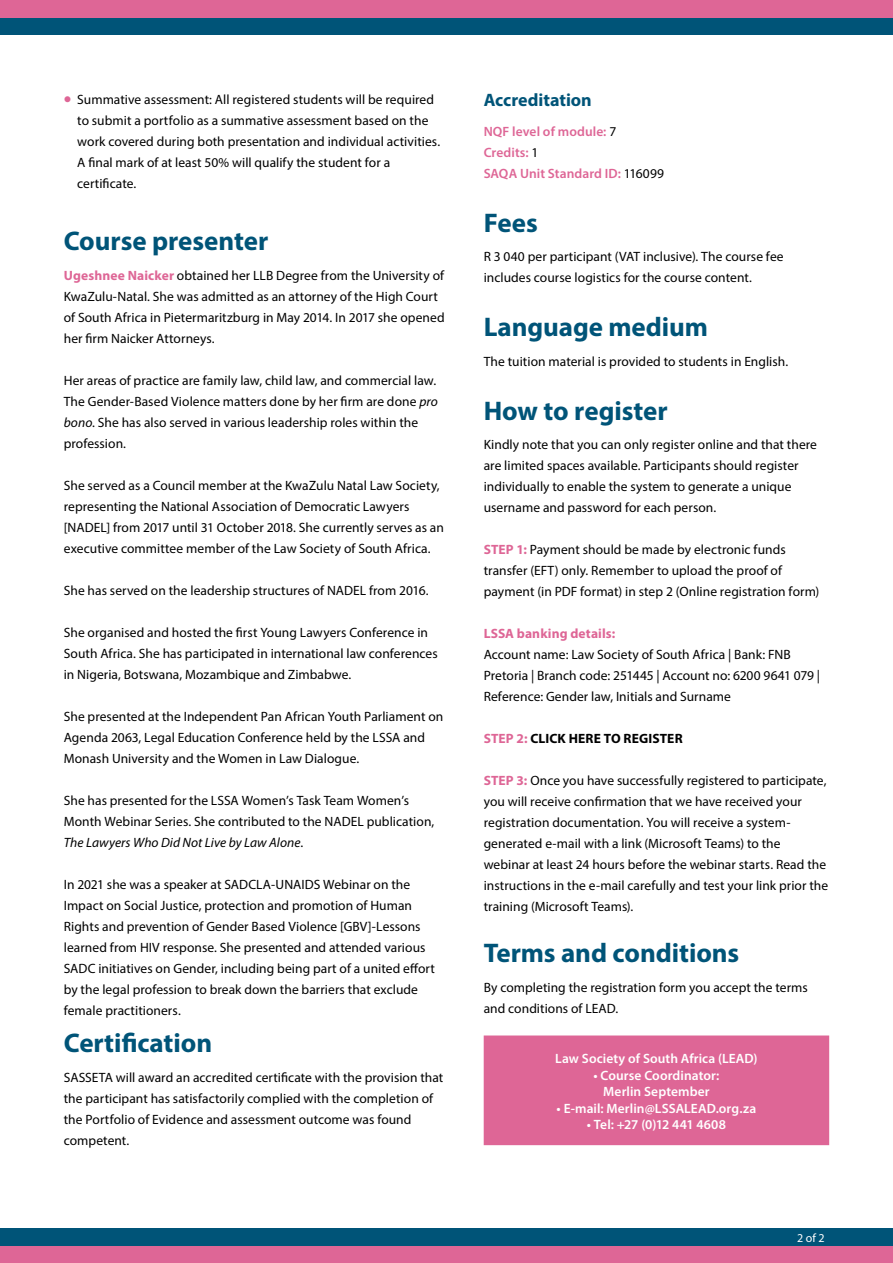
<style>
.page{position:relative;width:893px;height:1263px;background:#fff}
.page>*{position:absolute;margin:0;border:0;box-sizing:border-box;transform-origin:0 0}
.t1{font:700 27px "Myriad Pro";letter-spacing:-.005em;color:#005478}
.t2{font:700 18px "Myriad Pro";color:#005478}
.t3{font:13.5px/21px "Myriad Pro";letter-spacing:.005em;color:#000}
.t4{font:600 13.5px/16.5px "Myriad Pro";letter-spacing:.005em;color:#fff;text-align:center}
.t5{font:600 13.5px/21px "Myriad Pro";letter-spacing:.005em;color:#de6696}
.t6{font:700 13.5px "Myriad Pro";letter-spacing:.005em;color:#000}
.t7{font:700 13.5px "Myriad Pro";letter-spacing:.01em;color:#de6696}
.t8{font:12px "Myriad Pro";color:#fff}
.s1{color:#de6696}
.s2{font-weight:700;color:#de6696}
.s3{font-style:italic}
.s4{font-weight:400;color:#000}
</style>
<div class="page">
<div style="left:0;top:1246px;width:893px;height:17px;background:#de6696"></div>
<div style="left:0;top:1229px;width:893px;height:17px;background:#005478"></div>
<div style="left:0;top:17px;width:893px;height:17px;background:#005478"></div>
<div style="left:0;top:0;width:893px;height:17px;background:#de6696"></div>
<div style="left:484px;top:1035px;width:345px;height:110px;background:#de6696;border:2px solid #de6696"></div>
<p class="t3" style="left:77px;top:89px;width:364px;text-indent:-14px"><span class="s1">•</span> Summative assessment: All registered students will be required to submit a portfolio as a summative assessment based on the work covered during both presentation and individual activities.<br>A final mark of at least 50% will qualify the student for a certificate.</p>
<h1 class="t1" style="left:64px;top:224px;width:206px">Course presenter</h1>
<p class="t3" style="left:64px;top:265px;width:382px"><span class="s2">Ugeshnee Naicker</span> obtained her LLB Degree from the University of KwaZulu-Natal. She was admitted as an attorney of the High Court of South Africa in Pietermaritzburg in May 2014. In 2017 she opened her firm Naicker Attorneys.</p>
<p class="t3" style="left:64px;top:370px;width:376px">Her areas of practice are family law, child law, and commercial law.<br>The Gender-Based Violence matters done by her firm are done <span class="s3">pro bono</span>. She has also served in various leadership roles within the profession.</p>
<p class="t3" style="left:64px;top:475px;width:382px">She served as a Council member at the KwaZulu Natal Law Society, representing the National Association of Democratic Lawyers [NADEL] from 2017 until 31 October 2018. She currently serves as an executive committee member of the Law Society of South Africa.</p>
<p class="t3" style="left:64px;top:580px;width:366px">She has served on the leadership structures of NADEL from 2016.</p>
<p class="t3" style="left:64px;top:622px;width:375px">She organised and hosted the first Young Lawyers Conference in<br>South Africa. She has participated in international law conferences in Nigeria, Botswana, Mozambique and Zimbabwe.</p>
<p class="t3" style="left:64px;top:706px;width:381px">She presented at the Independent Pan African Youth Parliament on<br>Agenda 2063, Legal Education Conference held by the LSSA and<br>Monash University and the Women in Law Dialogue.</p>
<p class="t3" style="left:64px;top:790px;width:372px">She has presented for the LSSA Women’s Task Team Women’s<br>Month Webinar Series. She contributed to the NADEL publication,<br><span class="s3">The Lawyers Who Did Not Live by Law Alone</span>.</p>
<p class="t3" style="left:64px;top:874px;width:373px">In 2021 she was a speaker at SADCLA-UNAIDS Webinar on the Impact on Social Justice, protection and promotion of Human Rights and prevention of Gender Based Violence [GBV]-Lessons learned from HIV response. She presented and attended various SADC initiatives on Gender, including being part of a united effort by the legal profession to break down the barriers that exclude female practitioners.</p>
<h1 class="t1" style="left:64px;top:1026px;width:150px">Certification</h1>
<p class="t3" style="left:64px;top:1066px;width:381px">SASSETA will award an accredited certificate with the provision that the participant has satisfactorily complied with the completion of the Portfolio of Evidence and assessment outcome was found competent.</p>
<h2 class="t2" style="left:484px;top:88px;width:110px">Accreditation</h2>
<p class="t5" style="left:484px;top:120px;width:182px">NQF level of module: <span class="s4">7<br></span>Credits: <span class="s4">1<br></span>SAQA Unit Standard ID: <span class="s4">116099</span></p>
<h1 class="t1" style="left:484px;top:205px;width:56px">Fees</h1>
<p class="t3" style="left:484px;top:246px;width:301px">R 3 040 per participant (VAT inclusive). The course fee includes course logistics for the course content.</p>
<h1 class="t1" style="left:484px;top:309px;width:226px">Language medium</h1>
<p class="t3" style="left:484px;top:350px;width:306px">The tuition material is provided to students in English.</p>
<h1 class="t1" style="left:484px;top:393px;width:185px">How to register</h1>
<p class="t3" style="left:484px;top:434px;width:335px">Kindly note that you can only register online and that there are limited spaces available. Participants should register individually to enable the system to generate a unique username and password for each person.</p>
<p class="t3" style="left:484px;top:539px;width:337px"><span class="s2">STEP 1:</span> Payment should be made by electronic funds transfer (EFT) only. Remember to upload the proof of payment (in PDF format) in step 2 (Online registration form)</p>
<p class="t7" style="left:484px;top:625px;width:133px">LSSA banking details:</p>
<p class="t3" style="left:484px;top:644px;width:338px">Account name: Law Society of South Africa | Bank: FNB<br>Pretoria | Branch code: 251445 | Account no: 6200 9641 079 |<br>Reference: Gender law, Initials and Surname</p>
<p class="t6" style="left:484px;top:730px;width:103px"><span class="s1">STEP 2:</span> CLICK HERE</p>
<p class="t6" style="left:604px;top:730px;width:72px">TO REGISTER</p>
<p class="t3" style="left:484px;top:770px;width:346px"><span class="s2">STEP 3:</span> Once you have successfully registered to participate, you will receive confirmation that we have received your registration documentation. You will receive a system&shy;generated e-mail with a link (Microsoft Teams) to the webinar at least 24 hours before the webinar starts. Read the instructions in the e-mail carefully and test your link prior the training (Microsoft Teams).</p>
<h1 class="t1" style="left:484px;top:935px;width:257px">Terms and conditions</h1>
<p class="t3" style="left:484px;top:976px;width:326px">By completing the registration form you accept the terms and conditions of LEAD.</p>
<p class="t4" style="left:555px;top:1050px;width:204px">Law Society of South Africa (LEAD)</p>
<p class="t4" style="left:594px;top:1066px;width:127px">• Course Coordinator:<br>Merlin September</p>
<p class="t4" style="left:557px;top:1099px;width:201px">• E-mail: Merlin@LSSALEAD.org.za</p>
<p class="t4" style="left:587px;top:1116px;width:140px">• Tel: +27 (0)12 441 4608</p>
<p class="t8" style="left:797px;top:1230px;width:29px">2 of 2</p>
</div>
